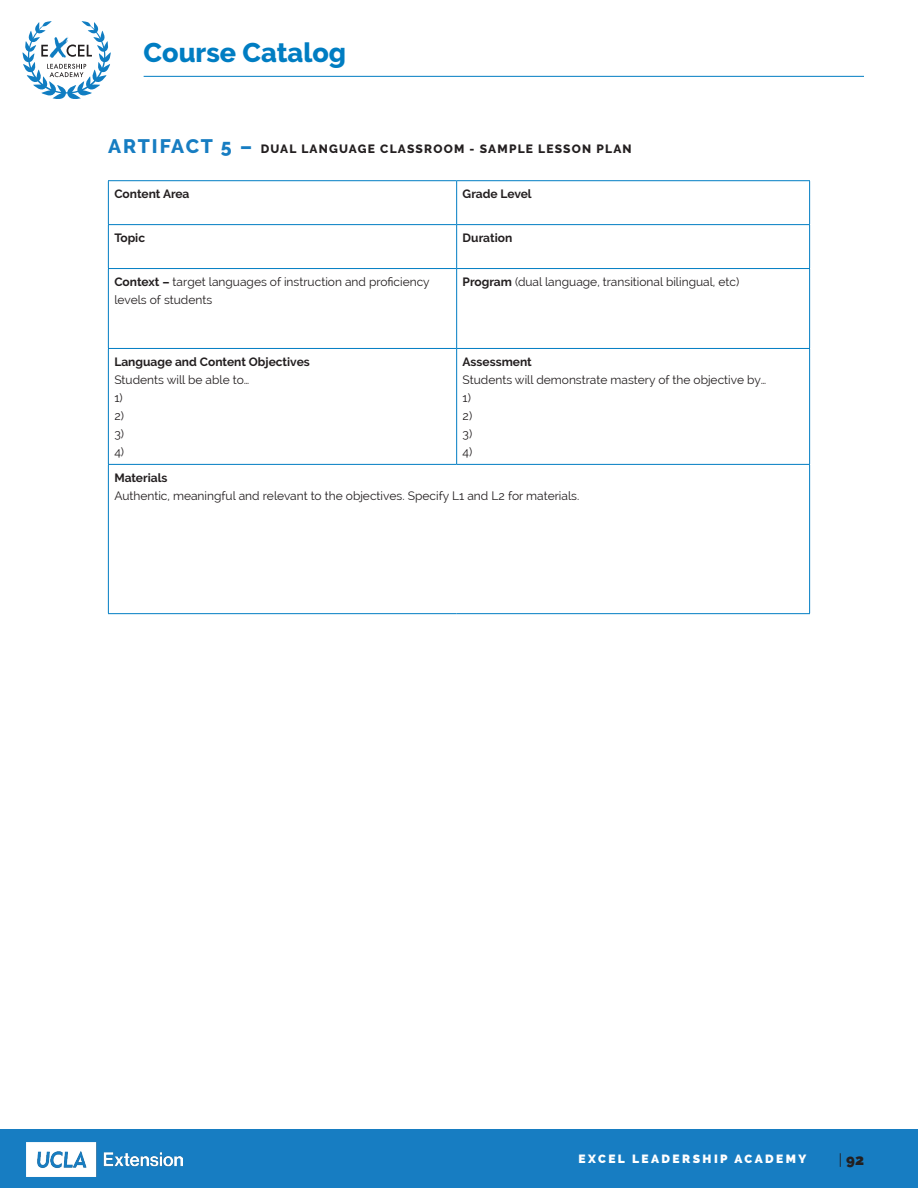
<style>
.page{position:relative;width:918px;height:1188px;background:#fff}
.page>*{position:absolute;margin:0;border:0;box-sizing:border-box;transform-origin:0 0}
.t1{font:800 27px "Raleway";color:#007dc2}
.t2{font:800 15px "Raleway";color:#231f20}
.table_copy{font:12px/18px "Raleway";color:#231f20}
.table_copy-2{font:700 12px "Raleway";color:#231f20}
.heading{font:800 12px "Raleway";letter-spacing:.1em;color:#231f20}
.t3{font:800 12px "Raleway";letter-spacing:.2em;color:#fff}
.s1{font-size:19.5px;color:#177dc2}
.s2{font-weight:700}
.s3{font-weight:400}
</style>
<div class="page">
<svg style="left:23px;top:21px;width:88px;height:78px"></svg>
<div style="left:0;top:1130px;width:918px;height:58px;background:#177dc2"></div>
<hr style="left:144px;top:76px;width:720px;height:1px;background:#007dc2">
<img style="left:26px;top:1142px;width:156px;height:34px">
<hr style="left:108px;top:180px;width:349px;height:1px;background:#007dc3">
<hr style="left:108px;top:181px;width:1px;height:43px;background:#007dc3">
<hr style="left:457px;top:180px;width:353px;height:1px;background:#007dc3">
<hr style="left:456px;top:181px;width:1px;height:43px;background:#007dc3">
<hr style="left:809px;top:181px;width:1px;height:43px;background:#007dc3">
<hr style="left:108px;top:224px;width:349px;height:1px;background:#007dc3">
<hr style="left:108px;top:225px;width:1px;height:43px;background:#007dc3">
<hr style="left:457px;top:224px;width:353px;height:1px;background:#007dc3">
<hr style="left:456px;top:225px;width:1px;height:43px;background:#007dc3">
<hr style="left:809px;top:225px;width:1px;height:43px;background:#007dc3">
<hr style="left:108px;top:268px;width:349px;height:1px;background:#007dc3">
<hr style="left:108px;top:269px;width:1px;height:79px;background:#007dc3">
<hr style="left:457px;top:268px;width:353px;height:1px;background:#007dc3">
<hr style="left:456px;top:269px;width:1px;height:79px;background:#007dc3">
<hr style="left:809px;top:269px;width:1px;height:79px;background:#007dc3">
<hr style="left:108px;top:348px;width:349px;height:1px;background:#007dc3">
<hr style="left:108px;top:349px;width:1px;height:115px;background:#007dc3">
<hr style="left:457px;top:348px;width:353px;height:1px;background:#007dc3">
<hr style="left:456px;top:349px;width:1px;height:115px;background:#007dc3">
<hr style="left:809px;top:349px;width:1px;height:115px;background:#007dc3">
<hr style="left:108px;top:464px;width:349px;height:1px;background:#007dc3">
<hr style="left:108px;top:465px;width:1px;height:148px;background:#007dc3">
<hr style="left:457px;top:464px;width:353px;height:1px;background:#007dc3">
<hr style="left:809px;top:465px;width:1px;height:148px;background:#007dc3">
<hr style="left:108px;top:613px;width:349px;height:1px;background:#007dc3">
<hr style="left:457px;top:613px;width:353px;height:1px;background:#007dc3">
<h1 class="t1" style="left:144px;top:37px;width:204px">Course Catalog</h1>
<p class="heading" style="left:108px;top:142px;width:525px"><span class="s1">ARTIFACT 5 –</span> DUAL LANGUAGE CLASSROOM - SAMPLE LESSON PLAN</p>
<p class="table_copy-2" style="left:114px;top:187px;width:77px">Content Area</p>
<p class="table_copy-2" style="left:463px;top:187px;width:71px">Grade Level</p>
<p class="table_copy-2" style="left:114px;top:231px;width:32px">Topic</p>
<p class="table_copy-2" style="left:463px;top:231px;width:51px">Duration</p>
<p class="table_copy" style="left:114px;top:273px;width:317px"><span class="s2">Context –</span> target languages of instruction and proficiency levels of students</p>
<p class="table_copy" style="left:463px;top:273px;width:278px"><span class="s2">Program</span> (dual language, transitional bilingual, etc)</p>
<p class="table_copy-2" style="left:114px;top:355px;width:197px">Language and Content Objectives</p>
<p class="table_copy" style="left:114px;top:370px;width:136px">Students will be able to…</p>
<p class="table_copy" style="left:114px;top:388px;width:10px">1)</p>
<p class="table_copy" style="left:114px;top:406px;width:11px">2)</p>
<p class="table_copy" style="left:114px;top:424px;width:11px">3)</p>
<p class="table_copy" style="left:114px;top:442px;width:11px">4)</p>
<p class="table_copy-2" style="left:463px;top:355px;width:71px">Assessment</p>
<p class="table_copy" style="left:463px;top:370px;width:305px">Students will demonstrate mastery of the objective by…</p>
<p class="table_copy" style="left:463px;top:388px;width:10px">1)</p>
<p class="table_copy" style="left:463px;top:406px;width:11px">2)</p>
<p class="table_copy" style="left:463px;top:424px;width:11px">3)</p>
<p class="table_copy" style="left:463px;top:442px;width:11px">4)</p>
<p class="table_copy-2" style="left:114px;top:471px;width:55px">Materials</p>
<p class="table_copy" style="left:114px;top:486px;width:467px">Authentic, meaningful and relevant to the objectives. Specify L1 and L2 for materials.</p>
<p class="t3" style="left:579px;top:1152px;width:229px">EXCEL LEADERSHIP ACADEMY</p>
<p class="t2" style="left:839px;top:1151px;width:27px"><span class="s3">|</span> 92</p>
</div>
